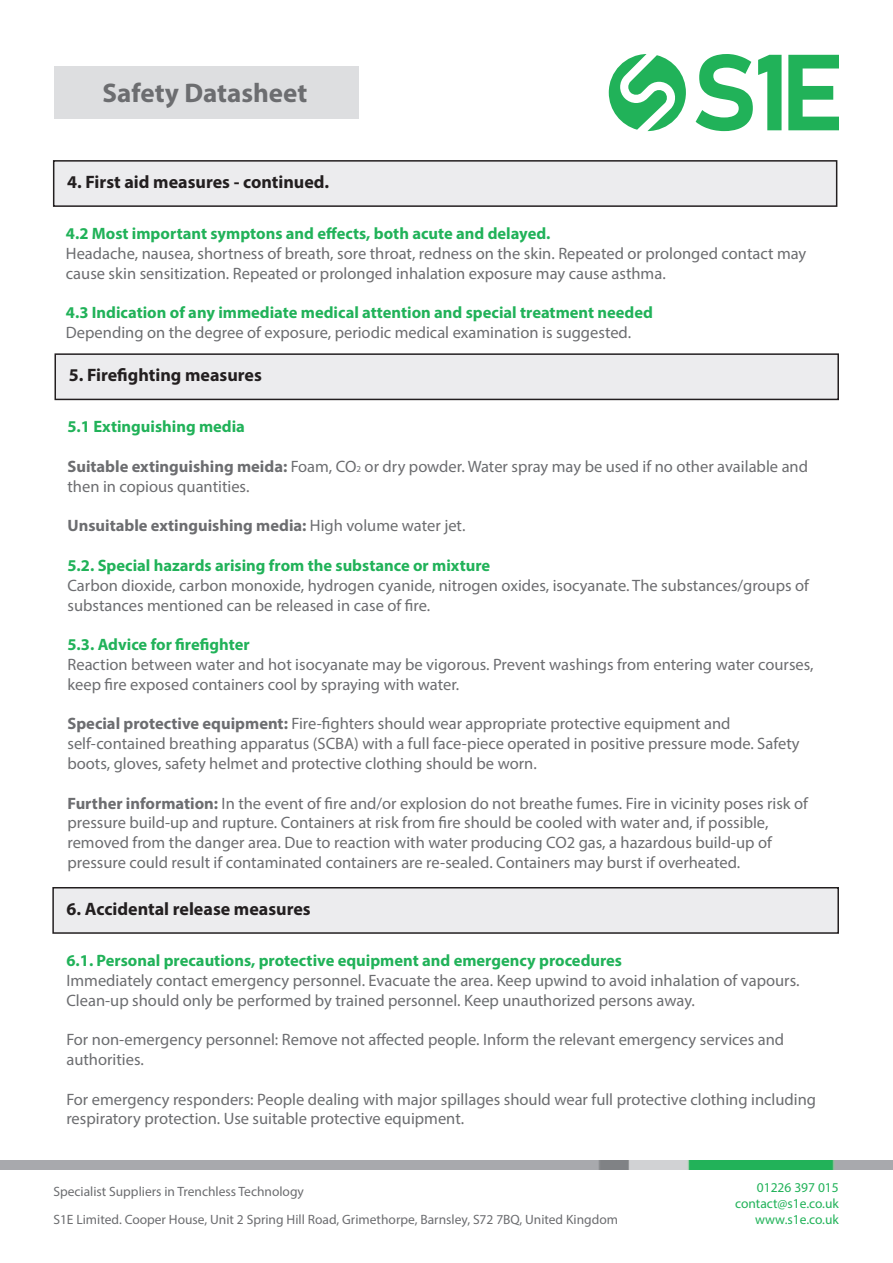
<style>
.page{position:relative;width:893px;height:1263px;background:#fff}
.page>*{position:absolute;margin:0;border:0;box-sizing:border-box;transform-origin:0 0}
.t1{font:700 27px "Myriad Pro";color:#6c6d70}
.t2{font:700 18px "Myriad Pro";color:#231f20}
.t3{font:16.5px/19.8px "Myriad Pro";color:#6c6d70}
.t4{font:700 16.5px "Myriad Pro";color:#21b259}
.t5{font:700 16.5px "Myriad Pro";color:#6c6d70}
.Body_text{font:13.5px "Myriad Pro";color:#6c6d70}
.t6{font:13.5px "Myriad Pro";color:#21b259}
.s1{font-weight:700}
.s2{font-size:9px}
.s3{font-weight:400}
</style>
<div class="page">
<div style="left:54px;top:66px;width:305px;height:53px;background:#dddee0"></div>
<svg style="left:696px;top:54px;width:85px;height:77px"></svg>
<svg style="left:788px;top:55px;width:51px;height:75px"></svg>
<svg style="left:609px;top:54px;width:77px;height:77px"></svg>
<div style="left:54px;top:161px;width:783px;height:45px;background:#ececee"></div>
<div style="left:53px;top:160px;width:784px;height:47px;border:2px solid #231f20"></div>
<img style="left:1px;top:1160px;width:891px;height:9px">
<div style="left:55px;top:354px;width:783px;height:45px;background:#ececee"></div>
<div style="left:54px;top:353px;width:785px;height:47px;border:2px solid #231f20"></div>
<div style="left:53px;top:888px;width:785px;height:45px;background:#ececee"></div>
<div style="left:52px;top:887px;width:787px;height:47px;border:2px solid #231f20"></div>
<p class="t1" style="left:102px;top:75px;width:206px">Safety Datasheet</p>
<p class="t2" style="left:67px;top:170px;width:264px">4. First aid measures - continued.</p>
<p class="t4" style="left:66px;top:223px;width:486px">4.2 Most important symptons and effects, both acute and delayed.</p>
<p class="t3" style="left:66px;top:243px;width:742px">Headache, nausea, shortness of breath, sore throat, redness on the skin. Repeated or prolonged contact may cause skin sensitization. Repeated or prolonged inhalation exposure may cause asthma.</p>
<p class="t4" style="left:66px;top:302px;width:589px">4.3 Indication of any immediate medical attention and special treatment needed</p>
<p class="t3" style="left:66px;top:322px;width:567px">Depending on the degree of exposure, periodic medical examination is suggested.</p>
<p class="t2" style="left:69px;top:363px;width:195px">5. Firefighting measures</p>
<p class="t4" style="left:67px;top:416px;width:179px">5.1 Extinguishing media</p>
<p class="t3" style="left:67px;top:456px;width:742px"><span class="s1">Suitable extinguishing meida:</span> Foam, CO<span class="s2">2</span> or dry powder. Water spray may be used if no other available and then in copious quantities.</p>
<p class="t5" style="left:67px;top:515px;width:399px">Unsuitable extinguishing media: <span class="s3">High volume water jet.</span></p>
<p class="t4" style="left:67px;top:555px;width:424px">5.2. Special hazards arising from the substance or mixture</p>
<p class="t3" style="left:67px;top:575px;width:743px">Carbon dioxide, carbon monoxide, hydrogen cyanide, nitrogen oxides, isocyanate. The substances/groups of substances mentioned can be released in case of fire.</p>
<p class="t4" style="left:67px;top:634px;width:184px">5.3. Advice for firefighter</p>
<p class="t3" style="left:67px;top:654px;width:748px">Reaction between water and hot isocyanate may be vigorous. Prevent washings from entering water courses, keep fire exposed containers cool by spraying with water.</p>
<p class="t3" style="left:67px;top:714px;width:734px"><span class="s1">Special protective equipment:</span> Fire-fighters should wear appropriate protective equipment and self-contained breathing apparatus (SCBA) with a full face-piece operated in positive pressure mode. Safety boots, gloves, safety helmet and protective clothing should be worn.</p>
<p class="t3" style="left:67px;top:793px;width:742px"><span class="s1">Further information:</span> In the event of fire and/or explosion do not breathe fumes. Fire in vicinity poses risk of pressure build-up and rupture. Containers at risk from fire should be cooled with water and, if possible, removed from the danger area. Due to reaction with water producing CO2 gas, a hazardous build-up of pressure could result if contaminated containers are re-sealed. Containers may burst if overheated.</p>
<p class="t2" style="left:67px;top:897px;width:246px">6. Accidental release measures</p>
<p class="t4" style="left:66px;top:950px;width:557px">6.1. Personal precautions, protective equipment and emergency procedures</p>
<p class="t3" style="left:66px;top:970px;width:734px">Immediately contact emergency personnel. Evacuate the area. Keep upwind to avoid inhalation of vapours.<br>Clean-up should only be performed by trained personnel. Keep unauthorized persons away.</p>
<p class="t3" style="left:66px;top:1029px;width:719px">For non-emergency personnel: Remove not affected people. Inform the relevant emergency services and authorities.</p>
<p class="t3" style="left:66px;top:1089px;width:751px">For emergency responders: People dealing with major spillages should wear full protective clothing including respiratory protection. Use suitable protective equipment.</p>
<p class="Body_text" style="left:53px;top:1183px;width:252px">Specialist Suppliers in Trenchless Technology</p>
<p class="Body_text" style="left:53px;top:1211px;width:566px">S1E Limited. Cooper House, Unit 2 Spring Hill Road, Grimethorpe, Barnsley, S72 7BQ, United Kingdom</p>
<p class="t6" style="left:757px;top:1179px;width:83px">01226 397 015</p>
<p class="t6" style="left:735px;top:1195px;width:105px">contact@s1e.co.uk</p>
<p class="t6" style="left:755px;top:1211px;width:85px">www.s1e.co.uk</p>
</div>
